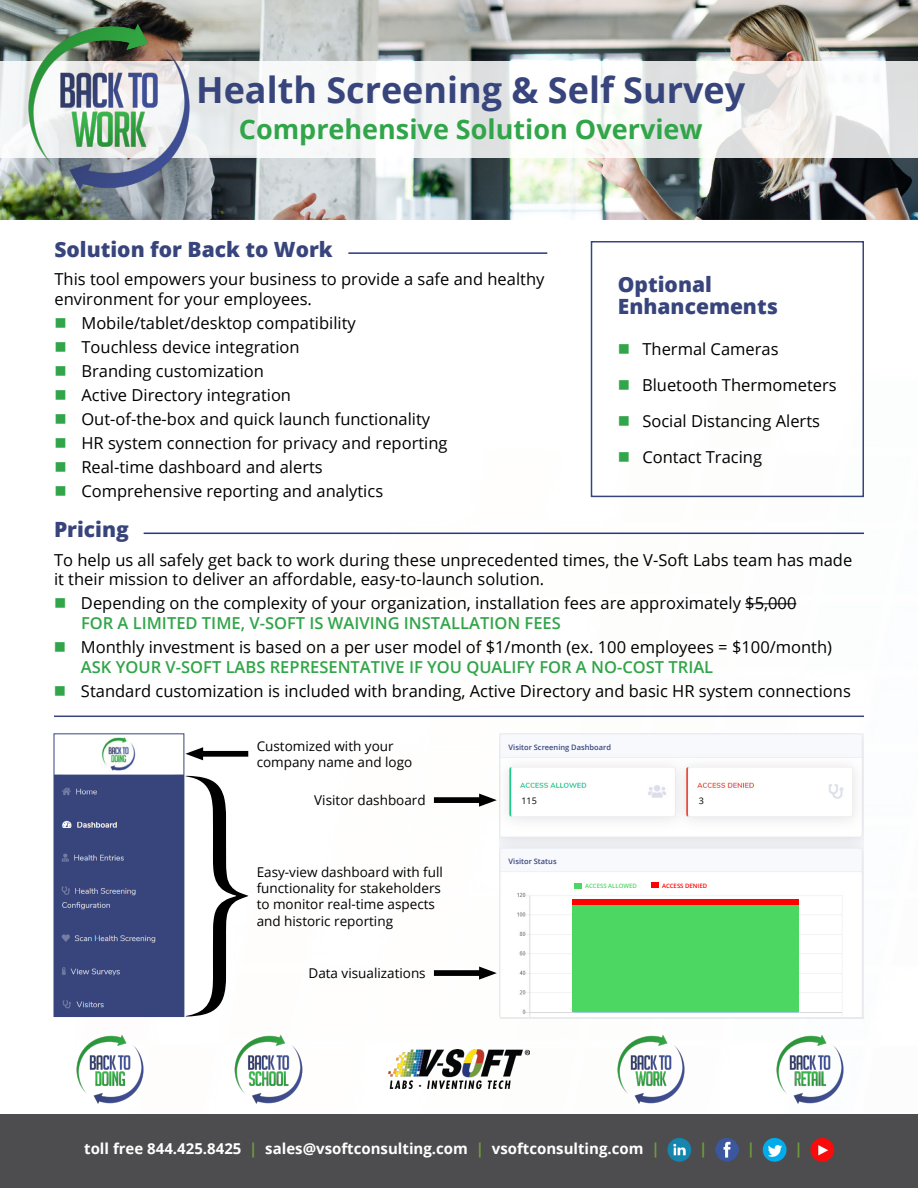
<style>
.page{position:relative;width:918px;height:1188px;background:#fff}
.page>*{position:absolute;margin:0;border:0;box-sizing:border-box;transform-origin:0 0}
.t1{font:700 36px "Open Sans";color:#38457c}
.t2{font:700 27px "Open Sans";color:#31a549}
.t3{font:800 21px/22.5px "Open Sans";color:#38457c}
.t4{font:16.5px/24px "Open Sans";color:#000}
.t5{font:600 16.5px "Open Sans";color:#31a549}
.t6{font:700 15px "Open Sans";color:#fff}
.t7{font:700 15px "Open Sans";color:#709b3e}
.t8{font:13.5px/16.2px "Open Sans";color:#000}
.t9{font:9px "Open Sans";color:#000}
.t10{font:600 7.5px "Open Sans";color:#38457c}
.t11{font:600 6px "Open Sans";color:#4cd762}
.t12{font:600 6px "Open Sans";color:#fe0000}
.s1{color:#709b3e}
</style>
<div class="page">
<img style="left:0;top:0;width:918px;height:1089px">
<svg style="left:0;top:62px;width:918px;height:96px;fill:#f6f7f6"></svg>
<div style="left:0;top:1114px;width:918px;height:74px;background:#4d4d4f"></div>
<img style="left:667px;top:1138px;width:24px;height:24px;border-radius:12px">
<img style="left:715px;top:1138px;width:24px;height:24px;border-radius:12px">
<img style="left:763px;top:1138px;width:24px;height:24px;border-radius:12px">
<img style="left:810px;top:1138px;width:24px;height:24px;border-radius:12px">
<hr style="left:348px;top:252px;width:199px;height:2px;background:#28377c">
<div style="left:591px;top:241px;width:273px;height:256px;border:2px solid #38457c"></div>
<img style="left:389px;top:1049px;width:140px;height:39px">
<img style="left:3px;top:0;width:212px;height:212px">
<hr style="left:745px;top:603px;width:51px;height:1px;background:#000">
<hr style="left:144px;top:533px;width:720px;height:1px;background:#28377c">
<img style="left:66px;top:1025px;width:87px;height:79px">
<img style="left:225px;top:1025px;width:87px;height:79px">
<img style="left:607px;top:1025px;width:88px;height:79px">
<img style="left:766px;top:1025px;width:87px;height:79px">
<img style="left:56px;top:735px;width:126px;height:280px">
<div style="left:54px;top:733px;width:130px;height:284px;border:1px solid #38457c"></div>
<svg style="left:185px;top:747px;width:63px;height:13px"></svg>
<svg style="left:185px;top:776px;width:63px;height:241px"></svg>
<img style="left:499px;top:734px;width:365px;height:283px">
<hr style="left:54px;top:716px;width:810px;height:1px;background:#38457c">
<div style="left:509px;top:741px;width:94px;height:12px;background:#f8f9fd"></div>
<div style="left:519px;top:793px;width:9px;height:11px;background:#fff"></div>
<div style="left:696px;top:793px;width:9px;height:11px;background:#fff"></div>
<div style="left:509px;top:855px;width:104px;height:12px;background:#f8f9fd"></div>
<div style="left:595px;top:884px;width:167px;height:9px;background:#fff"></div>
<div style="left:574px;top:883px;width:8px;height:5px;background:#4cd762"></div>
<div style="left:651px;top:883px;width:8px;height:5px;background:#fe0000"></div>
<div style="left:572px;top:905px;width:227px;height:107px;background:#4cd762"></div>
<div style="left:572px;top:899px;width:227px;height:6px;background:#fe0000"></div>
<svg style="left:434px;top:967px;width:63px;height:13px"></svg>
<svg style="left:434px;top:794px;width:63px;height:13px"></svg>
<svg style="left:56px;top:318px;width:9px;height:10px"></svg>
<svg style="left:56px;top:342px;width:9px;height:10px"></svg>
<svg style="left:56px;top:366px;width:9px;height:10px"></svg>
<svg style="left:56px;top:390px;width:9px;height:10px"></svg>
<svg style="left:56px;top:414px;width:9px;height:10px"></svg>
<svg style="left:56px;top:438px;width:9px;height:10px"></svg>
<svg style="left:56px;top:462px;width:9px;height:10px"></svg>
<svg style="left:56px;top:486px;width:9px;height:10px"></svg>
<svg style="left:619px;top:344px;width:10px;height:9px"></svg>
<svg style="left:619px;top:380px;width:10px;height:9px"></svg>
<svg style="left:619px;top:416px;width:10px;height:9px"></svg>
<svg style="left:619px;top:452px;width:10px;height:9px"></svg>
<svg style="left:55px;top:598px;width:10px;height:10px"></svg>
<svg style="left:55px;top:642px;width:10px;height:10px"></svg>
<svg style="left:55px;top:686px;width:10px;height:10px"></svg>
<h1 class="t1" style="left:196px;top:64px;width:551px">Health Screening &amp; Self Survey</h1>
<h2 class="t2" style="left:239px;top:110px;width:465px">Comprehensive Solution Overview</h2>
<p class="t3" style="left:54px;top:237px;width:280px">Solution for Back to Work</p>
<p class="t4" style="left:54px;top:269px;width:491px;line-height:19.8px">This tool empowers your business to provide a safe and healthy environment for your employees.</p>
<p class="t4" style="left:81px;top:311px;width:368px">Mobile/tablet/desktop compatibility<br>Touchless device integration<br>Branding customization<br>Active Directory integration<br>Out-of-the-box and quick launch functionality HR system connection for privacy and reporting Real-time dashboard and alerts Comprehensive reporting and analytics</p>
<p class="t3" style="left:54px;top:517px;width:76px">Pricing</p>
<p class="t3" style="left:618px;top:272px;width:162px">Optional<br>Enhancements</p>
<p class="t4" style="left:642px;top:330px;width:196px;line-height:36px">Thermal Cameras<br>Bluetooth Thermometers<br>Social Distancing Alerts<br>Contact Tracing</p>
<p class="t4" style="left:54px;top:549px;width:800px;line-height:19.8px">To help us all safely get back to work during these unprecedented times, the V-Soft Labs team has made it their mission to deliver an affordable, easy-to-launch solution.</p>
<p class="t4" style="left:81px;top:591px;width:717px">Depending on the complexity of your organization, installation fees are approximately $5,000</p>
<p class="t5" style="left:81px;top:612px;width:481px">FOR A LIMITED TIME, V-SOFT IS WAIVING INSTALLATION FEES</p>
<p class="t4" style="left:81px;top:635px;width:753px">Monthly investment is based on a per user model of $1/month (ex. 100 employees = $100/month)</p>
<p class="t5" style="left:81px;top:656px;width:634px">ASK YOUR V-SOFT LABS REPRESENTATIVE IF YOU QUALIFY FOR A NO-COST TRIAL</p>
<p class="t4" style="left:81px;top:679px;width:771px">Standard customization is included with branding, Active Directory and basic HR system connections</p>
<p class="t8" style="left:257px;top:738px;width:157px">Customized with your company name and logo</p>
<p class="t8" style="left:314px;top:792px;width:113px">Visitor dashboard</p>
<p class="t8" style="left:257px;top:864px;width:188px">Easy-view dashboard with full functionality for stakeholders to monitor real-time aspects and historic reporting</p>
<p class="t8" style="left:309px;top:965px;width:119px">Data visualizations</p>
<p class="t10" style="left:509px;top:742px;width:104px">Visitor Screening Dashboard</p>
<p class="t9" style="left:521px;top:794px;width:17px">115</p>
<p class="t9" style="left:699px;top:794px;width:7px">3</p>
<p class="t10" style="left:509px;top:856px;width:49px">Visitor Status</p>
<p class="t11" style="left:585px;top:882px;width:53px">ACCESS ALLOWED</p>
<p class="t12" style="left:662px;top:881px;width:47px">ACCESS DENIED</p>
<p class="t6" style="left:84px;top:1138px;width:577px">toll free 844.425.8425 <span class="s1">|</span> sales@vsoftconsulting.com <span class="s1">|</span> vsoftconsulting.com <span class="s1">|</span></p>
<p class="t7" style="left:699px;top:1138px;width:10px">|</p>
<p class="t7" style="left:747px;top:1138px;width:10px">|</p>
<p class="t7" style="left:794px;top:1138px;width:10px">|</p>
</div>
